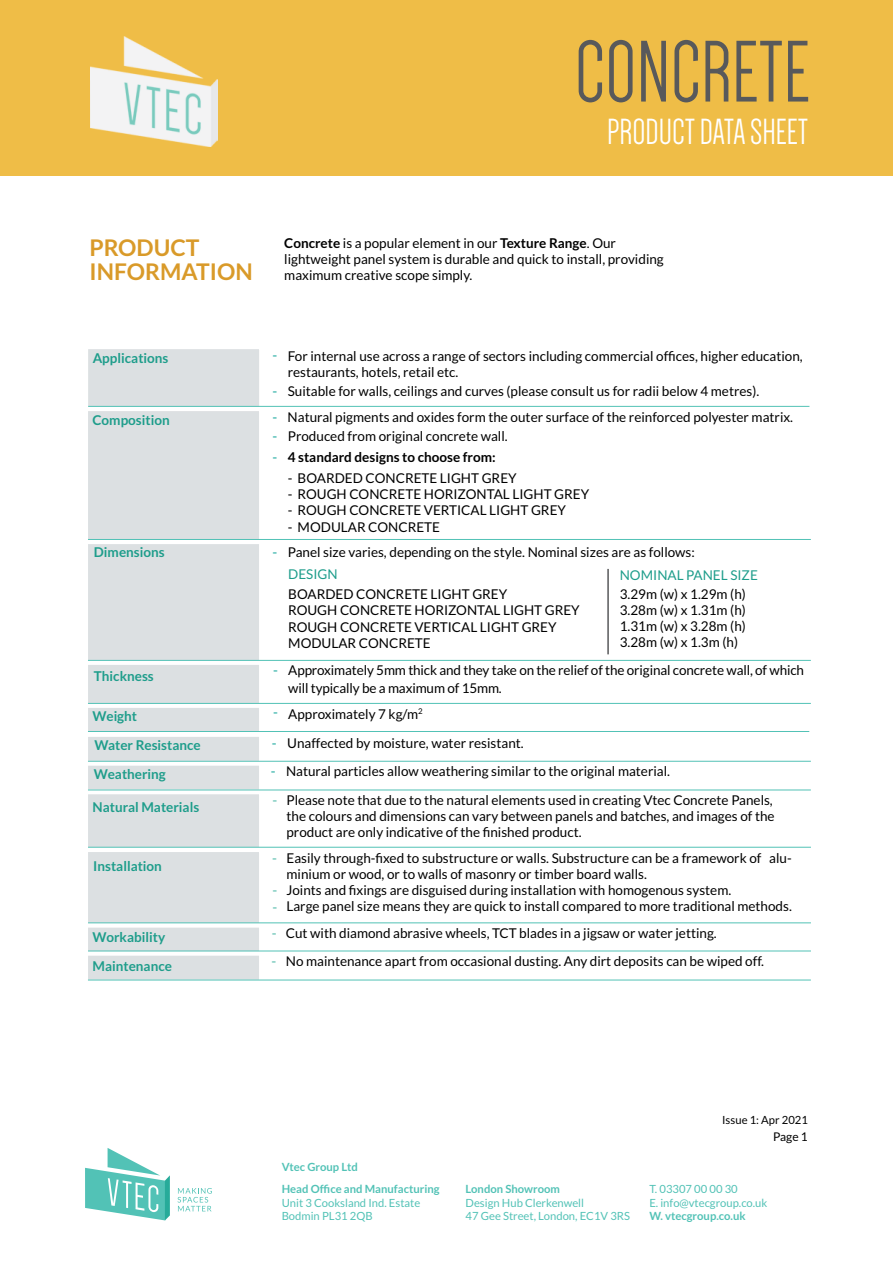
<style>
.page{position:relative;width:893px;height:1263px;background:#fff}
.page>*{position:absolute;margin:0;border:0;box-sizing:border-box;transform-origin:0 0}
.t1{font:90px "Dense";color:#58595b}
.t2{font:37.5px "Dense";color:#fff}
.t3{font:700 22.95px/24.6px "Lato";color:#d99a29}
.t4{font:13.5px/16.2px "Lato";color:#000}
.t5{font:700 13.5px/28.3px "Lato";color:#1e9d8b}
.t6{font:700 13.5px "Lato";color:#000}
.t7{font:13.5px "Lato";color:#1e9d8b}
.t8{font:700 13.5px/18.6px "Lato";color:#51bdb5}
.t9{font:700 13.5px "Lato";color:#79cabd}
.t10{font:12px "Lato";color:#000}
.t11{font:11.25px/13.5px "Lato";color:#52c2b6}
.t12{font:700 11.25px/22px "Lato";color:#52c2b6}
.t13{font:11.25px "Lato";color:#000}
.s1{font-weight:700}
.s2{font-weight:700;color:#51bdb5}
.s3{font-weight:700;color:#79cabd}
</style>
<div class="page">
<hr style="left:88px;top:406px;width:721px;height:1px;background:#52c2b6">
<hr style="left:88px;top:539px;width:723px;height:1px;background:#52c2b6">
<hr style="left:88px;top:761px;width:723px;height:1px;background:#52c2b6">
<hr style="left:88px;top:660px;width:723px;height:1px;background:#52c2b6">
<hr style="left:88px;top:703px;width:723px;height:1px;background:#52c2b6">
<hr style="left:88px;top:731px;width:721px;height:1px;background:#52c2b6">
<hr style="left:88px;top:847px;width:723px;height:1px;background:#52c2b6">
<hr style="left:88px;top:922px;width:723px;height:1px;background:#52c2b6">
<svg style="left:88px;top:349px;width:178px;height:631px;background:#dde2e4"></svg>
<hr style="left:88px;top:980px;width:723px;height:1px;background:#52c2b6">
<hr style="left:88px;top:790px;width:723px;height:1px;background:#52c2b6">
<hr style="left:88px;top:951px;width:723px;height:1px;background:#52c2b6">
<div style="left:0;top:0;width:893px;height:176px;background:#efbd47"></div>
<svg style="left:177px;top:1188px;width:35px;height:23px"></svg>
<svg style="left:85px;top:1148px;width:85px;height:72px"></svg>
<img style="left:90px;top:37px;width:128px;height:109px">
<hr style="left:607px;top:569px;width:2px;height:85px;background:#58595b">
<h1 class="t1" style="left:575px;top:28px;width:237px">CONCRETE</h1>
<h2 class="t2" style="left:607px;top:114px;width:203px">PRODUCT DATA SHEET</h2>
<h3 class="t3" style="left:90px;top:235px;width:96px">product in form</h3>
<h3 class="t3" style="left:182px;top:259px;width:30px">ation</h3>
<p class="t4" style="left:284px;top:235px;width:381px"><span class="s1">Concrete</span> is a popular element in our <span class="s1">Texture Range</span>. Our lightweight panel system is durable and quick to install, providing maximum creative scope simply.</p>
<p class="t5" style="left:93px;top:344px;width:77px">Applications</p>
<p class="t8" style="left:273px;top:345px;width:6px">-</p>
<p class="t4" style="left:288px;top:348px;width:516px">For internal use across a range of sectors including commercial offices, higher education, restaurants, hotels, retail etc.</p>
<p class="t4" style="left:273px;top:383px;width:488px"><span class="s2">-</span> Suitable for walls, ceilings and curves (please consult us for radii below 4 metres).</p>
<p class="t5" style="left:93px;top:406px;width:79px">Composition</p>
<p class="t4" style="left:288px;top:409px;width:507px">Natural pigments and oxides form the outer surface of the reinforced polyester matrix.</p>
<p class="t8" style="left:273px;top:408px;width:6px">- -</p>
<p class="t4" style="left:288px;top:428px;width:221px">Produced from original concrete wall.</p>
<p class="t5" style="left:94px;top:538px;width:72px">Dimensions</p>
<p class="t5" style="left:94px;top:662px;width:61px">Thickness</p>
<p class="t8" style="left:273px;top:448px;width:6px">-</p>
<p class="t6" style="left:288px;top:450px;width:209px">4 standard designs to choose from:</p>
<p class="t4" style="left:288px;top:470px;width:230px">- BOARDED CONCRETE LIGHT GREY</p>
<p class="t4" style="left:288px;top:486px;width:303px">- ROUGH CONCRETE HORIZONTAL LIGHT GREY</p>
<p class="t4" style="left:288px;top:502px;width:280px">- ROUGH CONCRETE VERTICAL LIGHT GREY</p>
<p class="t4" style="left:288px;top:518px;width:154px">- MODULAR CONCRETE</p>
<p class="t8" style="left:273px;top:543px;width:6px">-</p>
<p class="t4" style="left:288px;top:544px;width:409px">Panel size varies, depending on the style. Nominal sizes are as follows:</p>
<p class="t7" style="left:288px;top:566px;width:51px">DESIGN</p>
<p class="t7" style="left:620px;top:567px;width:140px">NOMINAL PANEL SIZE</p>
<p class="t4" style="left:288px;top:586px;width:293px">BOARDED CONCRETE LIGHT GREY<br>ROUGH CONCRETE HORIZONTAL LIGHT GREY<br>ROUGH CONCRETE VERTICAL LIGHT GREY<br>MODULAR CONCRETE</p>
<p class="t4" style="left:620px;top:586px;width:128px;text-align:justify">3.29m (w) x 1.29m (h)<br>3.28m (w) x 1.31m (h)<br>1.31m (w) x 3.28m (h)<br>3.28m (w) x 1.3m (h)</p>
<p class="t8" style="left:273px;top:660px;width:6px">-</p>
<p class="t4" style="left:288px;top:661px;width:517px;line-height:18px">Approximately 5mm thick and they take on the relief of the original concrete wall, of which will typically be a maximum of 15mm.</p>
<p class="t5" style="left:93px;top:702px;width:46px">Weight</p>
<p class="t4" style="left:273px;top:705px;width:151px"><span class="s2">-</span> Approximately 7 kg/m<sup>2</sup></p>
<p class="t4" style="left:287px;top:735px;width:238px">Unaffected by moisture, water resistant.</p>
<p class="t5" style="left:94px;top:731px;width:108px">Water Resistance<br>Weathering</p>
<p class="t8" style="left:272px;top:733px;width:6px">-</p>
<p class="t4" style="left:271px;top:763px;width:401px"><span class="s2">-</span> Natural particles allow weathering similar to the original material.</p>
<p class="t5" style="left:93px;top:792px;width:108px">Natural Materials</p>
<p class="t5" style="left:93px;top:851px;width:70px">Installation</p>
<p class="t9" style="left:272px;top:792px;width:6px">-</p>
<p class="t9" style="left:272px;top:850px;width:6px">-</p>
<p class="t9" style="left:272px;top:882px;width:6px">-</p>
<p class="t9" style="left:272px;top:899px;width:6px">-</p>
<p class="t4" style="left:286px;top:792px;width:490px">Please note that due to the natural elements used in creating Vtec Concrete Panels, the colours and dimensions can vary between panels and batches, and images of the product are only indicative of the finished product.</p>
<p class="t4" style="left:286px;top:850px;width:507px">Easily through-fixed to substructure or walls. Substructure can be a framework of alu&shy;minium or wood, or to walls of masonry or timber board walls.<br>Joints and fixings are disguised during installation with homogenous system.<br>Large panel size means they are quick to install compared to more traditional methods.</p>
<p class="t5" style="left:93px;top:922px;width:74px">Workability</p>
<p class="t4" style="left:272px;top:925px;width:447px"><span class="s3">-</span> Cut with diamond abrasive wheels, TCT blades in a jigsaw or water jetting.</p>
<p class="t5" style="left:93px;top:952px;width:81px">Maintenance</p>
<p class="t4" style="left:272px;top:953px;width:494px"><span class="s3">-</span> No maintenance apart from occasional dusting. Any dirt deposits can be wiped off.</p>
<p class="t12" style="left:282px;top:1156px;width:160px">Vtec Group Ltd<br>Head Office and Manufacturing</p>
<p class="t11" style="left:282px;top:1196px;width:140px">Unit 3 Cooksland Ind. Estate<br>Bodmin PL31 2QB</p>
<p class="t12" style="left:466px;top:1178px;width:96px">London Showroom</p>
<p class="t11" style="left:466px;top:1196px;width:166px">Design Hub Clerkenwell<br>47 Gee Street, London, EC1V 3RS</p>
<p class="t13" style="left:722px;top:1113px;width:87px">Issue 1: Apr 2021</p>
<p class="t10" style="left:773px;top:1129px;width:36px">Page 1</p>
<p class="t11" style="left:649px;top:1182px;width:120px">T. 03307 00 00 30<br>E. info@vtecgroup.co.uk</p>
<p class="t12" style="left:649px;top:1205px;width:98px">W. vtecgroup.co.uk</p>
</div>
